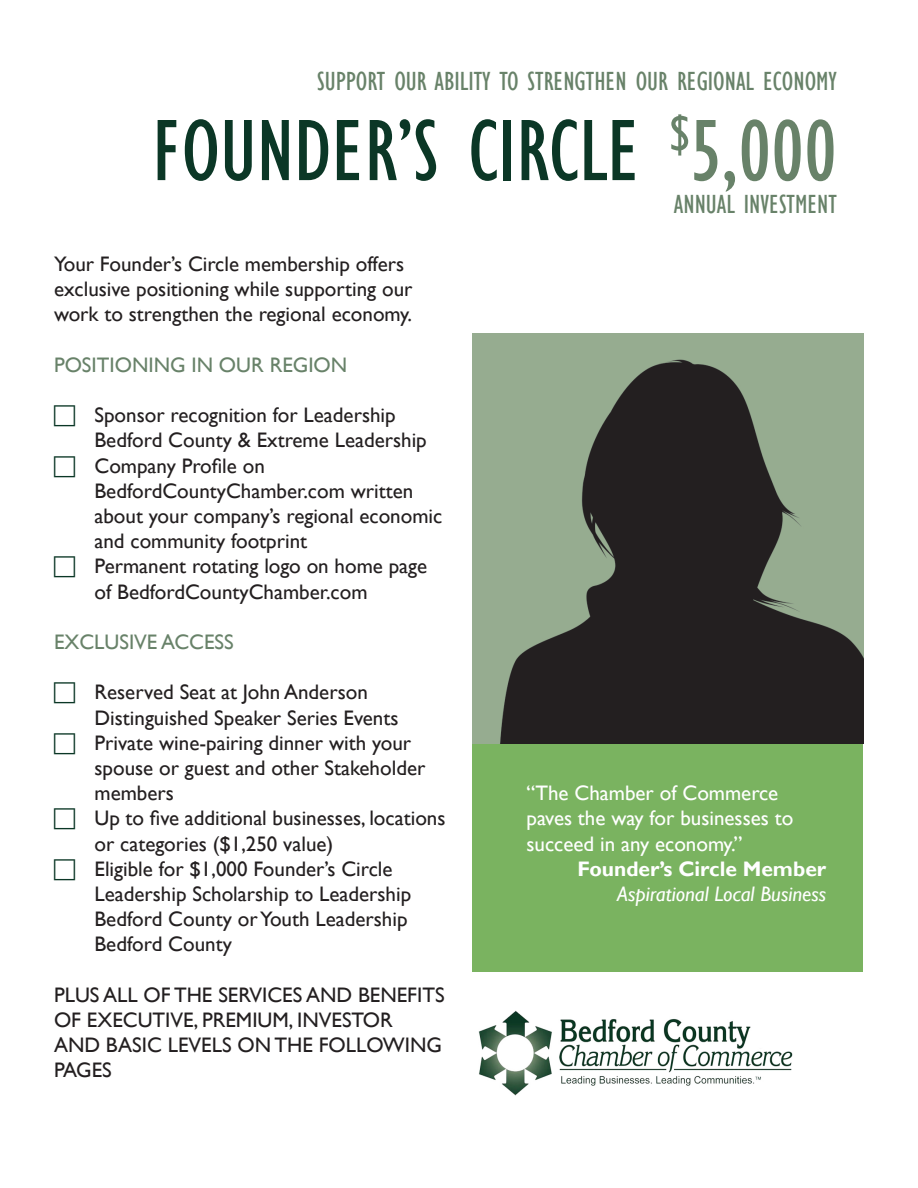
<style>
.page{position:relative;width:918px;height:1188px;background:#fff}
.page>*{position:absolute;margin:0;border:0;box-sizing:border-box;transform-origin:0 0}
.t1{font:condensed 90px "Gill Sans";color:#0b3726}
.t2{font:condensed 27px "Gill Sans";color:#688269}
.Bullets{font:21px/25.2px "Gill Sans";color:#231f20}
.t3{font:21px/25.2px "Gill Sans";color:#fff}
.t4{font:21px "Gill Sans";color:#688269}
.t5{font:italic 21px "Gill Sans";color:#fff}
.t6{font:700 21px "Gill Sans";color:#fff}
.s1{color:#688269}
</style>
<div class="page">
<div style="left:472px;top:334px;width:391px;height:638px;background:#7ab360"></div>
<img style="left:472px;top:334px;width:391px;height:409px">
<img style="left:478px;top:1010px;width:315px;height:86px">
<p class="t2" style="left:317px;top:65px;width:521px">SUPPORT OUR ABILITY TO STRENGTHEN OUR REGIONAL ECONOMY</p>
<p class="t1" style="left:152px;top:98px;width:686px">FOUNDER’S CIRCLE <sup>$</sup><span class="s1">5,000</span></p>
<p class="t2" style="left:674px;top:188px;width:165px">ANNUAL INVESTMENT</p>
<p class="Bullets" style="left:54px;top:252px;width:360px">Your Founder’s Circle membership offers exclusive positioning while supporting our work to strengthen the regional economy.</p>
<p class="t4" style="left:54px;top:353px;width:295px">POSITIONING IN OUR REGION</p>
<p class="Bullets" style="left:94px;top:403px;width:334px">Sponsor recognition for Leadership<br>Bedford County &amp; Extreme Leadership</p>
<p class="Bullets" style="left:94px;top:453px;width:349px">Company Profile on<br>BedfordCountyChamber.com written about your company’s regional economic and community footprint</p>
<p class="Bullets" style="left:94px;top:554px;width:334px">Permanent rotating logo on home page of BedfordCountyChamber.com</p>
<p class="t4" style="left:54px;top:630px;width:181px">EXCLUSIVE ACCESS</p>
<p class="Bullets" style="left:94px;top:680px;width:306px">Reserved Seat at John Anderson<br>Distinguished Speaker Series Events</p>
<p class="Bullets" style="left:94px;top:731px;width:332px">Private wine-pairing dinner with your spouse or guest and other Stakeholder members</p>
<p class="Bullets" style="left:94px;top:806px;width:353px">Up to five additional businesses, locations or categories ($1,250 value)</p>
<p class="Bullets" style="left:94px;top:857px;width:318px">Eligible for $1,000 Founder’s Circle<br>Leadership Scholarship to Leadership<br>Bedford County or Youth Leadership<br>Bedford County</p>
<p class="Bullets" style="left:54px;top:983px;width:392px">PLUS ALL OF THE SERVICES AND BENEFITS<br>OF EXECUTIVE, PREMIUM, INVESTOR<br>AND BASIC LEVELS ON THE FOLLOWING<br>PAGES</p>
<p class="t3" style="left:526px;top:781px;width:268px">“The Chamber of Commerce paves the way for businesses to succeed in any economy.”</p>
<p class="t6" style="left:577px;top:856px;width:251px">Founder’s Circle Member</p>
<p class="t5" style="left:617px;top:882px;width:211px">Aspirational Local Business</p>
</div>
